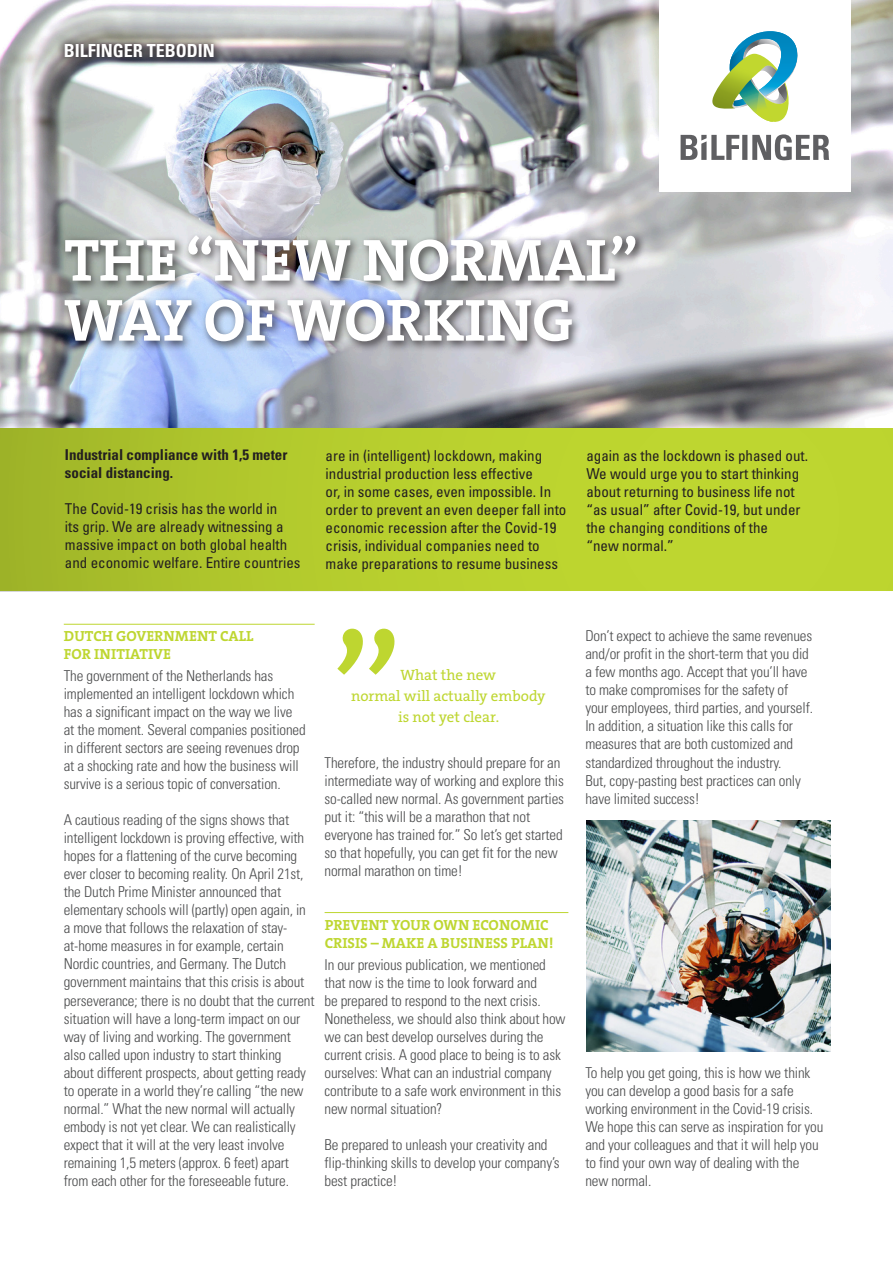
<style>
.page{position:relative;width:893px;height:1263px;background:#fff}
.page>*{position:absolute;margin:0;border:0;box-sizing:border-box;transform-origin:0 0}
.PB_Headline_28{font:700 60px/60px "The Serif B W7";letter-spacing:-.005em;color:#fff}
.Bilfinger_bodytext{font:700 condensed 18px "Univers";color:#fff}
.B_NL_Fließtext{font:300 condensed 15px/18px "Univers";letter-spacing:-.01em;color:#4b4c4d}
.B_NL_Infobox{font:condensed 15px/18px "Univers";color:#231f20}
.B_NL_Infobox-2{font:700 condensed 15px/18px "Univers";color:#231f20}
.B_NL_Zitat{font:15px/21px "The Serif B W5 Plain";color:#bed630;text-align:center}
.B_NL_Subline{font:700 14.7px/18px "The Serif B W7";letter-spacing:.005em;color:#bed630}
</style>
<div class="page">
<img style="left:0;top:0;width:893px;height:428px">
<div style="left:0;top:428px;width:893px;height:163px;background:linear-gradient(to right,#a6bc2a,#c5dd31)"></div>
<div style="left:60px;top:231px;width:586px;height:121px;background:#231f20;opacity:.75"></div>
<svg style="left:337px;top:629px;width:58px;height:46px"></svg>
<hr style="left:64px;top:624px;width:251px;height:1px;background:#bed630">
<hr style="left:325px;top:912px;width:243px;height:1px;background:#bed630">
<img style="left:586px;top:820px;width:244px;height:231px">
<svg style="left:55px;top:34px;width:168px;height:32px;background:#797879"></svg>
<div style="left:659px;top:0;width:191px;height:191px;background:#fff"></div>
<svg style="left:681px;top:134px;width:148px;height:26px"></svg>
<svg style="left:773px;top:96px;width:16px;height:26px"></svg>
<img style="left:756px;top:109px;width:17px;height:13px">
<img style="left:751px;top:109px;width:8px;height:5px">
<img style="left:744px;top:31px;width:54px;height:65px">
<img style="left:732px;top:40px;width:26px;height:14px">
<img style="left:712px;top:54px;width:65px;height:55px">
<p class="Bilfinger_bodytext" style="left:64px;top:39px;width:153px">BILFINGER TEBODIN</p>
<p class="PB_Headline_28" style="left:64px;top:230px;width:576px">THE “NEW NORMAL”<br>WAY OF WORKING</p>
<p class="B_NL_Infobox-2" style="left:65px;top:446px;width:224px">Industrial compliance with 1,5 meter social distancing.</p>
<p class="B_NL_Infobox" style="left:65px;top:499px;width:237px">The Covid-19 crisis has the world in<br>its grip. We are already witnessing a massive impact on both global health and economic welfare. Entire countries</p>
<p class="B_NL_Infobox" style="left:326px;top:446px;width:242px">are in (intelligent) lockdown, making industrial production less effective<br>or, in some cases, even impossible. In order to prevent an even deeper fall into economic recession after the Covid-19 crisis, individual companies need to make preparations to resume business</p>
<p class="B_NL_Infobox" style="left:586px;top:446px;width:223px">again as the lockdown is phased out.<br>We would urge you to start thinking about returning to business life not “as usual” after Covid-19, but under the changing conditions of the<br>“new normal.”</p>
<p class="B_NL_Subline" style="left:64px;top:627px;width:191px">DUTCH GOVERNMENT CALL<br>FOR INITIATIVE</p>
<p class="B_NL_Fließtext" style="left:64px;top:667px;width:243px">The government of the Netherlands has implemented an intelligent lockdown which has a significant impact on the way we live at the moment. Several companies positioned in different sectors are seeing revenues drop at a shocking rate and how the business will survive is a serious topic of conversation.</p>
<p class="B_NL_Fließtext" style="left:64px;top:811px;width:252px">A cautious reading of the signs shows that intelligent lockdown is proving effective, with hopes for a flattening of the curve becoming ever closer to becoming reality. On April 21st, the Dutch Prime Minister announced that elementary schools will (partly) open again, in a move that follows the relaxation of stay&shy;at-home measures in for example, certain Nordic countries, and Germany. The Dutch government maintains that this crisis is about perseverance; there is no doubt that the current situation will have a long-term impact on our way of living and working. The government also called upon industry to start thinking about different prospects, about getting ready to operate in a world they’re calling “the new normal.” What the new normal will actually embody is not yet clear. We can realistically expect that it will at the very least involve remaining 1,5 meters (approx. 6 feet) apart from each other for the foreseeable future.</p>
<p class="B_NL_Zitat" style="left:351px;top:664px;width:196px">What the new<br>normal will actually embody is not yet clear.</p>
<p class="B_NL_Fließtext" style="left:325px;top:753px;width:241px">Therefore, the industry should prepare for an intermediate way of working and explore this so-called new normal. As government parties put it: “this will be a marathon that not everyone has trained for.” So let’s get started so that hopefully, you can get fit for the new normal marathon on time!</p>
<p class="B_NL_Subline" style="left:325px;top:915px;width:230px">PREVENT YOUR OWN ECONOMIC<br>CRISIS – MAKE A BUSINESS PLAN!</p>
<p class="B_NL_Fließtext" style="left:325px;top:955px;width:243px">In our previous publication, we mentioned that now is the time to look forward and<br>be prepared to respond to the next crisis.<br>Nonetheless, we should also think about how we can best develop ourselves during the current crisis. A good place to being is to ask ourselves: What can an industrial company contribute to a safe work environment in this new normal situation?</p>
<p class="B_NL_Fließtext" style="left:325px;top:1135px;width:237px">Be prepared to unleash your creativity and flip-thinking skills to develop your company’s best practice!</p>
<p class="B_NL_Fließtext" style="left:585px;top:627px;width:229px">Don’t expect to achieve the same revenues and/or profit in the short-term that you did a few months ago. Accept that you’ll have to make compromises for the safety of your employees, third parties, and yourself.<br>In addition, a situation like this calls for measures that are both customized and standardized throughout the industry.<br>But, copy-pasting best practices can only have limited success!</p>
<p class="B_NL_Fließtext" style="left:585px;top:1063px;width:239px">To help you get going, this is how we think you can develop a good basis for a safe working environment in the Covid-19 crisis.<br>We hope this can serve as inspiration for you and your colleagues and that it will help you to find your own way of dealing with the new normal.</p>
</div>
